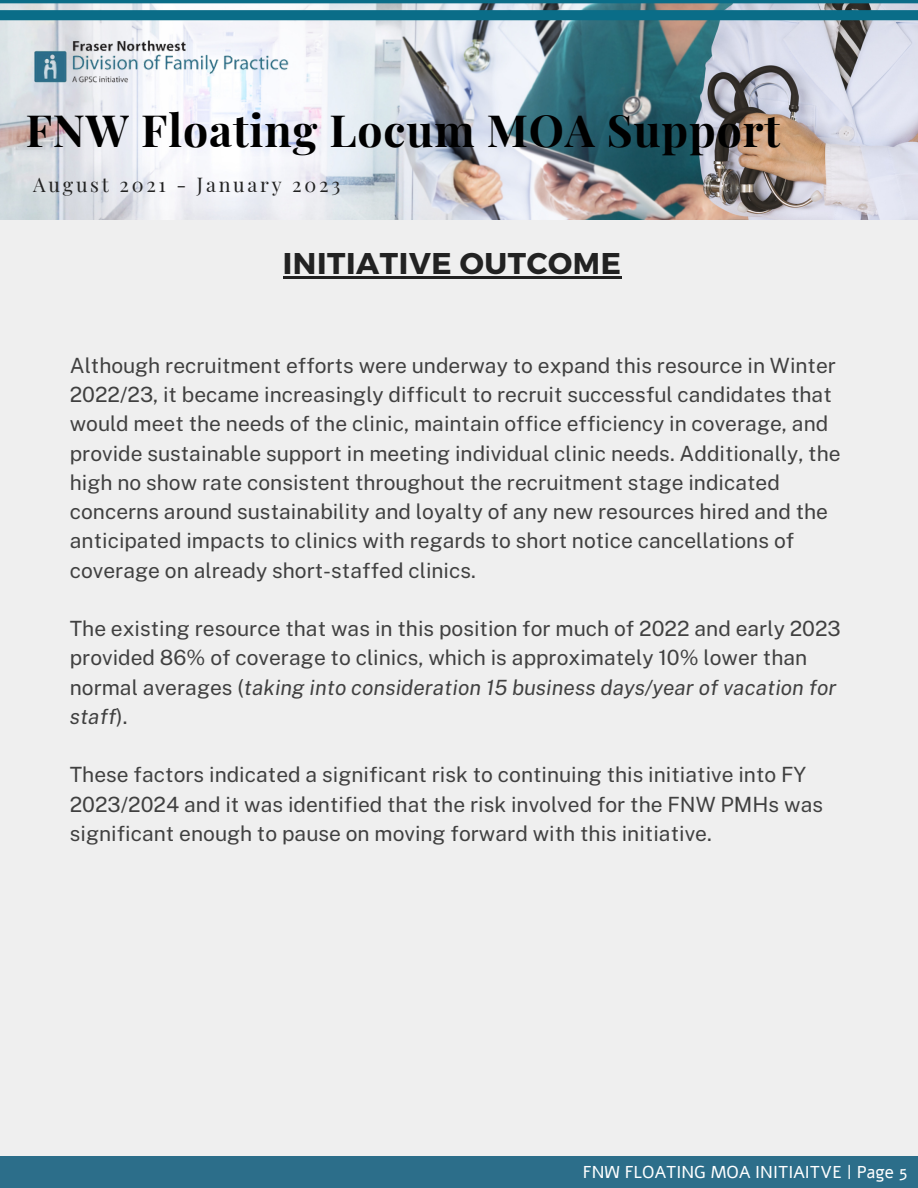
<style>
.page{position:relative;width:918px;height:1188px;background:#efefef}
.page>*{position:absolute;margin:0;border:0;box-sizing:border-box;transform-origin:0 0}
.t1{font:700 44.55px "Playfair Display";letter-spacing:.02em;color:#000}
.t2{font:700 30px "Montserrat";letter-spacing:.02em;color:#222}
.t3{font:21px/29.2px "Public Sans";color:#404040}
.t4{font:19.8px "Playfair Display";letter-spacing:.14em;color:#222}
.t5{font:17.1px "Alef";color:#fff}
.s1{font-style:italic}
</style>
<div class="page">
<img style="left:1px;top:20px;width:917px;height:200px">
<img style="left:4px;top:29px;width:315px;height:83px">
<div style="left:0;top:1156px;width:918px;height:32px;background:#2c6e8a"></div>
<svg style="left:0;top:0;width:918px;height:20px;background:#498c9f"></svg>
<hr style="left:283px;top:277px;width:339px;height:2px;background:#222">
<h1 class="t1" style="left:26px;top:98px;width:756px">FNW Floating Locum MOA Support</h1>
<p class="t4" style="left:33px;top:170px;width:309px">August 2021 - January 2023</p>
<h2 class="t2" style="left:283px;top:244px;width:340px">INITIATIVE OUTCOME</h2>
<p class="t3" style="left:70px;top:351px;width:772px">Although recruitment efforts were underway to expand this resource in Winter 2022/23, it became increasingly difficult to recruit successful candidates that would meet the needs of the clinic, maintain office efficiency in coverage, and provide sustainable support in meeting individual clinic needs. Additionally, the high no show rate consistent throughout the recruitment stage indicated concerns around sustainability and loyalty of any new resources hired and the anticipated impacts to clinics with regards to short notice cancellations of coverage on already short-staffed clinics.</p>
<p class="t3" style="left:70px;top:614px;width:773px">The existing resource that was in this position for much of 2022 and early 2023 provided 86% of coverage to clinics, which is approximately 10% lower than normal averages (<span class="s1">taking into consideration 15 business days/year of vacation for staff</span>).</p>
<p class="t3" style="left:70px;top:760px;width:755px">These factors indicated a significant risk to continuing this initiative into FY<br>2023/2024 and it was identified that the risk involved for the FNW PMHs was significant enough to pause on moving forward with this initiative.</p>
<p class="t5" style="left:583px;top:1160px;width:326px">FNW FLOATING MOA INITIAITVE | Page 5</p>
</div>
